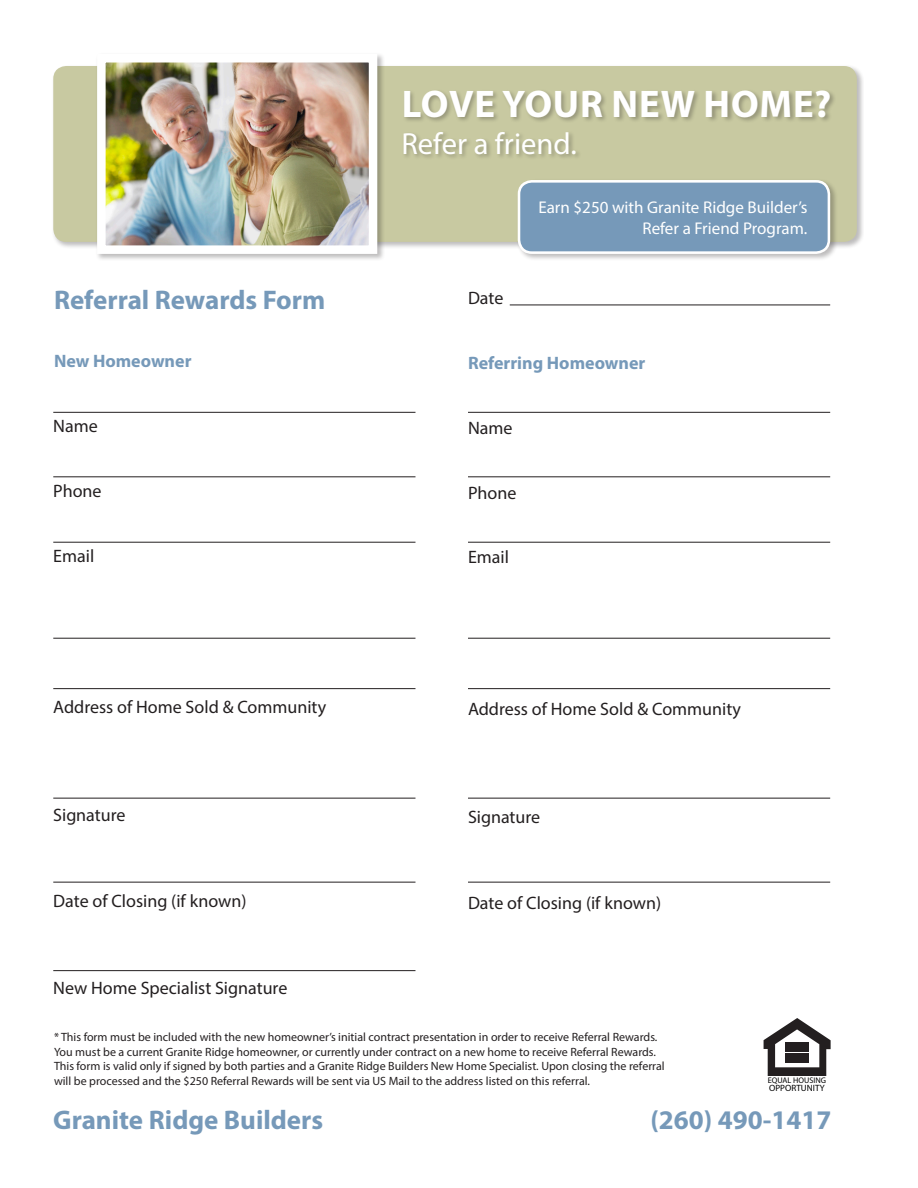
<style>
.page{position:relative;width:918px;height:1188px;background:#fff}
.page>*{position:absolute;margin:0;border:0;box-sizing:border-box;transform-origin:0 0}
.t1{font:700 38.7px "Myriad Pro";letter-spacing:.02em;color:#fff}
.t2{font:30.6px "Myriad Pro";color:#fff}
.t3{font:700 27px "Myriad Pro";color:#7699b9}
.t4{font:18px "Myriad Pro";color:#231f20}
.t5{font:700 18px "Myriad Pro";color:#7699b9}
.t6{font:16.95px "Myriad Pro";color:#fff}
.t7{font:12px/14.4px "Myriad Pro";color:#231f20}
.t8{font:9.15px "Myriad Pro";color:#000}
.t9{font:8.1px "Myriad Pro";color:#000}
</style>
<div class="page">
<svg style="left:764px;top:1018px;width:67px;height:58px"></svg>
<div style="left:785px;top:1042px;width:24px;height:10px;background:#231f20"></div>
<div style="left:785px;top:1054px;width:24px;height:9px;background:#231f20"></div>
<hr style="left:468px;top:412px;width:362px;height:1px;background:#231f20">
<hr style="left:468px;top:476px;width:362px;height:1px;background:#231f20">
<hr style="left:468px;top:542px;width:362px;height:1px;background:#231f20">
<hr style="left:468px;top:638px;width:362px;height:1px;background:#231f20">
<hr style="left:468px;top:688px;width:362px;height:1px;background:#231f20">
<hr style="left:468px;top:798px;width:362px;height:1px;background:#231f20">
<hr style="left:468px;top:882px;width:362px;height:1px;background:#231f20">
<hr style="left:510px;top:305px;width:320px;height:1px;background:#231f20">
<div style="left:52px;top:64px;width:812px;height:186px;background:#231f20;opacity:.3"></div>
<div style="left:53px;top:66px;width:804px;height:176px;background:#c8c9a1;border-radius:13px"></div>
<div style="left:95px;top:52px;width:290px;height:209px;background:#231f20;opacity:.3"></div>
<img style="left:107px;top:64px;width:260px;height:180px">
<div style="left:97px;top:54px;width:280px;height:200px;border:9px solid #fff"></div>
<div style="left:403px;top:89px;width:433px;height:71px;background:#231f20;opacity:.3"></div>
<div style="left:516px;top:178px;width:322px;height:83px;background:#231f20;opacity:.3"></div>
<div style="left:519px;top:181px;width:310px;height:72px;background:#7699b9;border-radius:13px"></div>
<div style="left:518px;top:180px;width:312px;height:74px;border:3px solid #fff;border-radius:13px"></div>
<hr style="left:53px;top:412px;width:362px;height:1px;background:#231f20">
<hr style="left:53px;top:476px;width:362px;height:1px;background:#231f20">
<hr style="left:53px;top:542px;width:362px;height:1px;background:#231f20">
<hr style="left:53px;top:638px;width:362px;height:1px;background:#231f20">
<hr style="left:53px;top:688px;width:362px;height:1px;background:#231f20">
<hr style="left:53px;top:798px;width:362px;height:1px;background:#231f20">
<hr style="left:53px;top:882px;width:362px;height:1px;background:#231f20">
<hr style="left:53px;top:970px;width:362px;height:1px;background:#231f20">
<p class="t1" style="left:402px;top:79px;width:431px">LOVE YOUR NEW HOME?</p>
<p class="t2" style="left:401px;top:124px;width:177px">Refer a friend.</p>
<p class="t6" style="left:538px;top:197px;width:271px">Earn $250 with Granite Ridge Builder’s</p>
<p class="t6" style="left:642px;top:217px;width:166px">Refer a Friend Program.</p>
<p class="t3" style="left:54px;top:282px;width:273px">Referral Rewards Form</p>
<p class="t4" style="left:468px;top:287px;width:37px">Date</p>
<p class="t5" style="left:54px;top:350px;width:139px">New Homeowner</p>
<p class="t5" style="left:468px;top:351px;width:179px">Referring Homeowner</p>
<p class="t4" style="left:53px;top:415px;width:46px">Name</p>
<p class="t4" style="left:468px;top:417px;width:46px">Name</p>
<p class="t4" style="left:53px;top:480px;width:50px">Phone</p>
<p class="t4" style="left:468px;top:481px;width:50px">Phone</p>
<p class="t4" style="left:53px;top:544px;width:43px">Email</p>
<p class="t4" style="left:468px;top:546px;width:43px">Email</p>
<p class="t4" style="left:53px;top:696px;width:274px">Address of Home Sold &amp; Community</p>
<p class="t4" style="left:468px;top:697px;width:274px">Address of Home Sold &amp; Community</p>
<p class="t4" style="left:53px;top:804px;width:74px">Signature</p>
<p class="t4" style="left:468px;top:805px;width:74px">Signature</p>
<p class="t4" style="left:53px;top:890px;width:195px">Date of Closing (if known)</p>
<p class="t4" style="left:468px;top:892px;width:195px">Date of Closing (if known)</p>
<p class="t4" style="left:53px;top:976px;width:236px">New Home Specialist Signature</p>
<p class="t7" style="left:54px;top:1030px;width:612px">* This form must be included with the new homeowner’s initial contract presentation in order to receive Referral Rewards.<br>You must be a current Granite Ridge homeowner, or currently under contract on a new home to receive Referral Rewards.<br>This form is valid only if signed by both parties and a Granite Ridge Builders New Home Specialist. Upon closing the referral will be processed and the $250 Referral Rewards will be sent via US Mail to the address listed on this referral.</p>
<p class="t9" style="left:768px;top:1075px;width:60px">EQUAL HOUSING</p>
<p class="t8" style="left:769px;top:1082px;width:57px">OPPORTUNITY</p>
<p class="t3" style="left:53px;top:1102px;width:271px">Granite Ridge Builders</p>
<p class="t3" style="left:650px;top:1102px;width:182px">(260) 490-1417</p>
</div>
